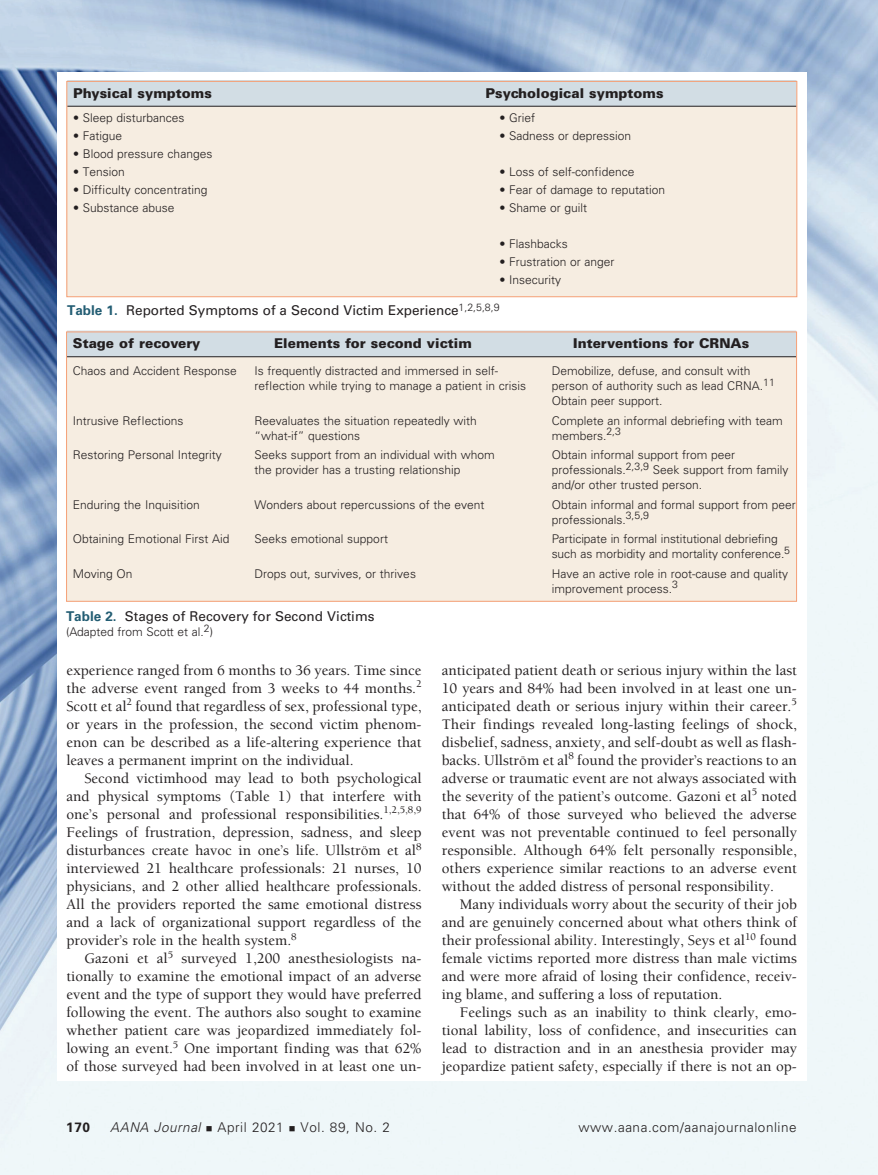
<style>
.page{position:relative;width:878px;height:1175px;background:#fff}
.page>*{position:absolute;margin:0;border:0;box-sizing:border-box;transform-origin:0 0}
.Body_text_indent_N{font:500 15px/18px "Berkeley";color:#231f20;text-align:justify}
.Body_text_N{font:500 15px/18px "Berkeley";color:#231f20;text-align:justify}
.Tab_Fig_title{font:13.5px "Univers";color:#231f20}
.Tab_fig_Head_w_color{font:900 13.5px "Univers LT Pro 75";color:#231f20}
.t1{font:300 13.5px "Univers";letter-spacing:.04em;color:#231f20}
.t2{font:700 13.5px "Univers LT Pro 65";color:#231f20}
.Tab_Fig_body_text{font:300 12px/15px "Univers";color:#231f20}
.Tab_Fig_ref{font:300 12px "Univers";color:#231f20}
.s1{font-weight:700;color:#235d73}
.s2{font-family:"Univers LT Pro 45";font-style:italic}
</style>
<div class="page">
<img style="left:0;top:0;width:877px;height:1174px">
<div style="left:57px;top:72px;width:749px;height:1008px;background:#fff"></div>
<div style="left:67px;top:81px;width:729px;height:216px;background:#f6ede1"></div>
<div style="left:67px;top:80px;width:729px;height:26px;background:#d2dde4"></div>
<hr style="left:67px;top:106px;width:729px;height:1px;background:#231f20">
<div style="left:66px;top:81px;width:731px;height:216px;border:1px solid #f5a077"></div>
<div style="left:67px;top:332px;width:729px;height:269px;background:#f6ede1"></div>
<div style="left:67px;top:330px;width:729px;height:27px;background:#d2dde4"></div>
<hr style="left:67px;top:356px;width:729px;height:1px;background:#231f20">
<div style="left:66px;top:331px;width:730px;height:270px;border:1px solid #f5a077"></div>
<p class="Tab_fig_Head_w_color" style="left:73px;top:83px;width:140px">Physical symptoms</p>
<p class="Tab_fig_Head_w_color" style="left:485px;top:83px;width:180px">Psychological symptoms</p>
<p class="Tab_Fig_body_text" style="left:73px;top:110px;width:113px">• Sleep disturbances</p>
<p class="Tab_Fig_body_text" style="left:499px;top:110px;width:37px">• Grief</p>
<p class="Tab_Fig_body_text" style="left:73px;top:128px;width:51px">• Fatigue</p>
<p class="Tab_Fig_body_text" style="left:499px;top:128px;width:133px">• Sadness or depression</p>
<p class="Tab_Fig_body_text" style="left:73px;top:146px;width:141px">• Blood pressure changes</p>
<p class="Tab_Fig_body_text" style="left:73px;top:164px;width:53px">• Tension</p>
<p class="Tab_Fig_body_text" style="left:499px;top:164px;width:137px">• Loss of self-confidence</p>
<p class="Tab_Fig_body_text" style="left:73px;top:182px;width:136px">• Difficulty concentrating</p>
<p class="Tab_Fig_body_text" style="left:499px;top:182px;width:167px">• Fear of damage to reputation</p>
<p class="Tab_Fig_body_text" style="left:73px;top:200px;width:103px">• Substance abuse</p>
<p class="Tab_Fig_body_text" style="left:499px;top:200px;width:89px">• Shame or guilt</p>
<p class="Tab_Fig_body_text" style="left:499px;top:236px;width:70px">• Flashbacks</p>
<p class="Tab_Fig_body_text" style="left:499px;top:254px;width:117px">• Frustration or anger</p>
<p class="Tab_Fig_body_text" style="left:499px;top:272px;width:63px">• Insecurity</p>
<p class="Tab_Fig_title" style="left:67px;top:302px;width:434px"><span class="s1">Table 1.</span> Reported Symptoms of a Second Victim Experience<sup>1,2,5,8,9</sup></p>
<p class="Tab_fig_Head_w_color" style="left:73px;top:334px;width:129px">Stage of recovery</p>
<p class="Tab_fig_Head_w_color" style="left:274px;top:334px;width:199px">Elements for second victim</p>
<p class="Tab_fig_Head_w_color" style="left:573px;top:334px;width:178px">Interventions for CRNAs</p>
<p class="Tab_Fig_body_text" style="left:73px;top:363px;width:165px">Chaos and Accident Response</p>
<p class="Tab_Fig_body_text" style="left:254px;top:363px;width:245px">Is frequently distracted and immersed in self-</p>
<p class="Tab_Fig_body_text" style="left:551px;top:363px;width:200px">Demobilize, defuse, and consult with</p>
<p class="Tab_Fig_body_text" style="left:254px;top:378px;width:273px">reflection while trying to manage a patient in crisis</p>
<p class="Tab_Fig_body_text" style="left:551px;top:378px;width:225px">person of authority such as lead CRNA.<sup>11<br></sup>Obtain peer support.</p>
<p class="Tab_Fig_body_text" style="left:73px;top:413px;width:112px">Intrusive Reflections</p>
<p class="Tab_Fig_body_text" style="left:254px;top:413px;width:224px">Reevaluates the situation repeatedly with</p>
<p class="Tab_Fig_body_text" style="left:551px;top:413px;width:233px">Complete an informal debriefing with team</p>
<p class="Tab_Fig_body_text" style="left:254px;top:428px;width:107px">“what-if” questions</p>
<p class="Tab_Fig_body_text" style="left:551px;top:428px;width:71px">members.<sup>2,3</sup></p>
<p class="Tab_Fig_body_text" style="left:73px;top:447px;width:150px">Restoring Personal Integrity</p>
<p class="Tab_Fig_body_text" style="left:254px;top:447px;width:242px">Seeks support from an individual with whom</p>
<p class="Tab_Fig_body_text" style="left:551px;top:447px;width:185px">Obtain informal support from peer</p>
<p class="Tab_Fig_body_text" style="left:254px;top:462px;width:207px">the provider has a trusting relationship</p>
<p class="Tab_Fig_body_text" style="left:551px;top:462px;width:238px">professionals.<sup>2,3,9</sup> Seek support from family and/or other trusted person.</p>
<p class="Tab_Fig_body_text" style="left:73px;top:497px;width:128px">Enduring the Inquisition</p>
<p class="Tab_Fig_body_text" style="left:254px;top:497px;width:231px">Wonders about repercussions of the event</p>
<p class="Tab_Fig_body_text" style="left:551px;top:497px;width:246px">Obtain informal and formal support from peer professionals.<sup>3,5,9</sup></p>
<p class="Tab_Fig_body_text" style="left:73px;top:531px;width:158px">Obtaining Emotional First Aid</p>
<p class="Tab_Fig_body_text" style="left:254px;top:531px;width:135px">Seeks emotional support</p>
<p class="Tab_Fig_body_text" style="left:551px;top:531px;width:240px">Participate in formal institutional debriefing such as morbidity and mortality conference.<sup>5</sup></p>
<p class="Tab_Fig_body_text" style="left:73px;top:566px;width:61px">Moving On</p>
<p class="Tab_Fig_body_text" style="left:254px;top:566px;width:163px">Drops out, survives, or thrives</p>
<p class="Tab_Fig_body_text" style="left:551px;top:566px;width:238px">Have an active role in root-cause and quality improvement process.<sup>3</sup></p>
<p class="Tab_Fig_title" style="left:66px;top:608px;width:310px"><span class="s1">Table 2.</span> Stages of Recovery for Second Victims</p>
<p class="Tab_Fig_ref" style="left:66px;top:625px;width:149px">(Adapted from Scott et al.<sup>2</sup>)</p>
<p class="Body_text_N" style="left:66px;top:662px;width:356px">experience ranged from 6 months to 36 years. Time since the adverse event ranged from 3 weeks to 44 months.<sup>2<br></sup>Scott et al<sup>2</sup> found that regardless of sex, professional type, or years in the profession, the second victim phenom&shy;enon can be described as a life-altering experience that leaves a permanent imprint on the individual.</p>
<p class="Body_text_indent_N" style="left:66px;top:770px;width:356px;text-indent:18px">Second victimhood may lead to both psychological and physical symptoms (Table 1) that interfere with one’s personal and professional responsibilities.<sup>1,2,5,8,9<br></sup>Feelings of frustration, depression, sadness, and sleep disturbances create havoc in one’s life. Ullström et al<sup>8 </sup>interviewed 21 healthcare professionals: 21 nurses, 10 physicians, and 2 other allied healthcare professionals.<br>All the providers reported the same emotional distress and a lack of organizational support regardless of the provider’s role in the health system.<sup>8</sup></p>
<p class="Body_text_indent_N" style="left:66px;top:950px;width:356px;text-indent:18px">Gazoni et al<sup>5</sup> surveyed 1,200 anesthesiologists na&shy;tionally to examine the emotional impact of an adverse event and the type of support they would have preferred following the event. The authors also sought to examine whether patient care was jeopardized immediately fol&shy;lowing an event.<sup>5</sup> One important finding was that 62% of those surveyed had been involved in at least one un-</p>
<p class="Body_text_indent_N" style="left:442px;top:662px;width:356px">anticipated patient death or serious injury within the last 10 years and 84% had been involved in at least one un&shy;anticipated death or serious injury within their career.<sup>5<br></sup>Their findings revealed long-lasting feelings of shock, disbelief, sadness, anxiety, and self-doubt as well as flash&shy;backs. Ullström et al<sup>8</sup> found the provider’s reactions to an adverse or traumatic event are not always associated with the severity of the patient’s outcome. Gazoni et al<sup>5</sup> noted that 64% of those surveyed who believed the adverse event was not preventable continued to feel personally responsible. Although 64% felt personally responsible, others experience similar reactions to an adverse event without the added distress of personal responsibility.</p>
<p class="Body_text_indent_N" style="left:442px;top:896px;width:356px;text-indent:18px">Many individuals worry about the security of their job and are genuinely concerned about what others think of their professional ability. Interestingly, Seys et al<sup>10</sup> found female victims reported more distress than male victims and were more afraid of losing their confidence, receiv&shy;ing blame, and suffering a loss of reputation.</p>
<p class="Body_text_indent_N" style="left:442px;top:1004px;width:356px;text-indent:18px">Feelings such as an inability to think clearly, emo&shy;tional lability, loss of confidence, and insecurities can lead to distraction and in an anesthesia provider may jeopardize patient safety, especially if there is not an op-</p>
<p class="t2" style="left:66px;top:1117px;width:25px">170</p>
<p class="t1" style="left:110px;top:1119px;width:281px"><span class="s2">AANA Journal</span> ■ April 2021 ■ Vol. 89, No. 2</p>
<p class="t1" style="left:578px;top:1119px;width:220px">www.aana.com/aanajournalonline</p>
</div>
